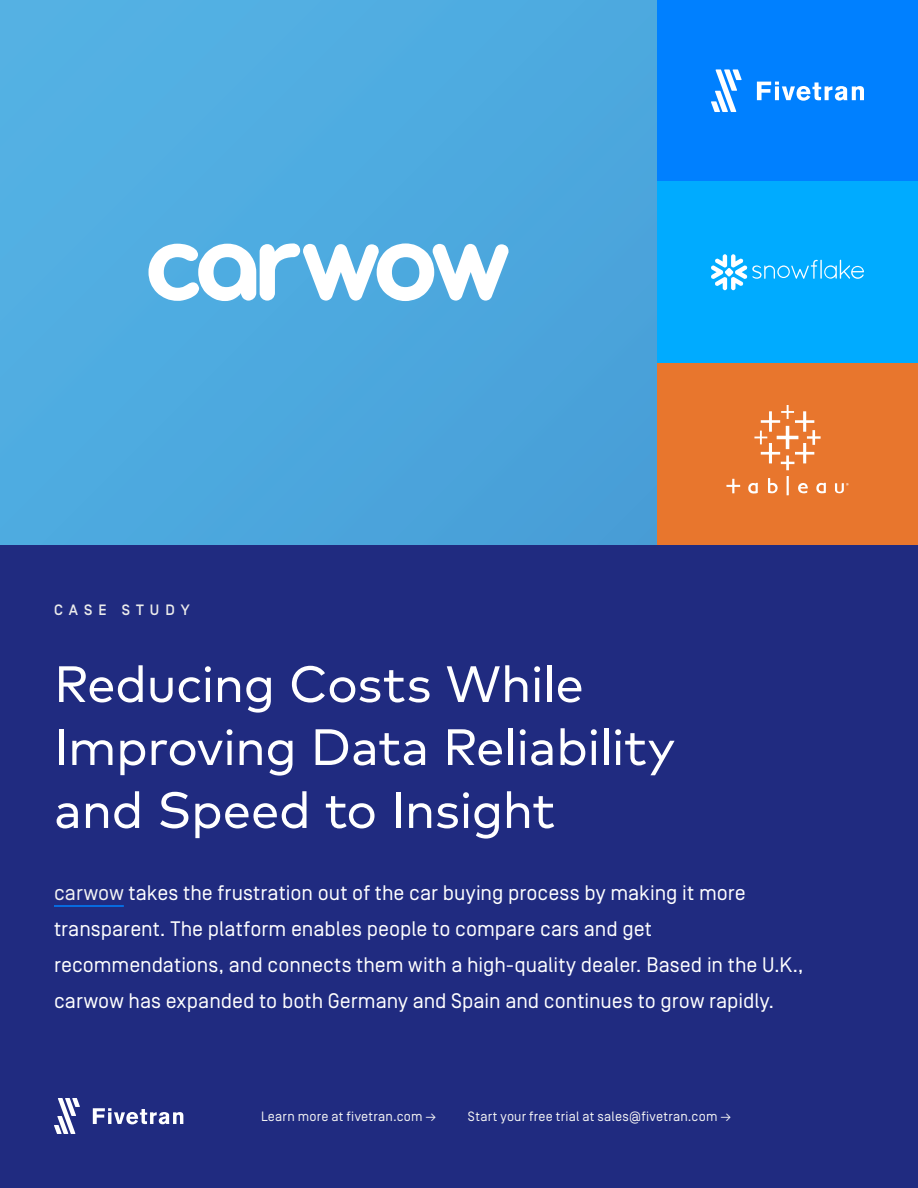
<style>
.page{position:relative;width:918px;height:1188px;background:#fff}
.page>*{position:absolute;margin:0;border:0;box-sizing:border-box;transform-origin:0 0}
.t1{font:51px/63px "FF Mark Pro";letter-spacing:-.015em;color:#fff}
.t2{font:21px/36px "Simplon Norm";color:#fff}
.t3{font:500 15px "Simplon Norm";letter-spacing:.4em;color:#ebebeb}
.t4{font:13.5px "Simplon Norm";letter-spacing:.02em;color:#f4f4f4}
.s1{color:#f4f4f4}
</style>
<div class="page">
<div style="left:0;top:544px;width:918px;height:644px;background:#202b80"></div>
<hr style="left:54px;top:905px;width:70px;height:2px;background:#0080ff">
<svg style="left:93px;top:1108px;width:90px;height:16px"></svg>
<svg style="left:54px;top:1098px;width:26px;height:36px"></svg>
<div style="left:657px;top:0;width:261px;height:182px;background:#0080ff"></div>
<div style="left:657px;top:182px;width:261px;height:181px;background:#00abff"></div>
<svg style="left:757px;top:82px;width:107px;height:19px"></svg>
<svg style="left:711px;top:69px;width:31px;height:43px"></svg>
<svg style="left:711px;top:254px;width:153px;height:36px"></svg>
<div style="left:657px;top:363px;width:261px;height:181px;background:#e8762d"></div>
<svg style="left:726px;top:479px;width:14px;height:14px"></svg>
<svg style="left:787px;top:476px;width:2px;height:19px"></svg>
<svg style="left:768px;top:478px;width:10px;height:15px"></svg>
<svg style="left:748px;top:482px;width:10px;height:12px"></svg>
<svg style="left:816px;top:482px;width:10px;height:12px"></svg>
<svg style="left:798px;top:483px;width:10px;height:11px"></svg>
<svg style="left:835px;top:483px;width:14px;height:10px"></svg>
<svg style="left:754px;top:405px;width:67px;height:65px"></svg>
<div style="left:0;top:0;width:657px;height:544px;background:#4daadf"></div>
<svg style="left:149px;top:243px;width:359px;height:58px"></svg>
<p class="t3" style="left:54px;top:601px;width:137px">CASE STUDY</p>
<h1 class="t1" style="left:54px;top:648px;width:622px">Reducing Costs While<br>Improving Data Reliability and Speed to Insight</h1>
<p class="t2" style="left:54px;top:875px;width:751px"><span class="s1">carwow</span> takes the frustration out of the car buying process by making it more transparent. The platform enables people to compare cars and get recommendations, and connects them with a high-quality dealer. Based in the U.K., carwow has expanded to both Germany and Spain and continues to grow rapidly.</p>
<p class="t4" style="left:261px;top:1109px;width:177px">Learn more at fivetran.com →</p>
<p class="t4" style="left:468px;top:1109px;width:265px">Start your free trial at sales@fivetran.com →</p>
</div>
